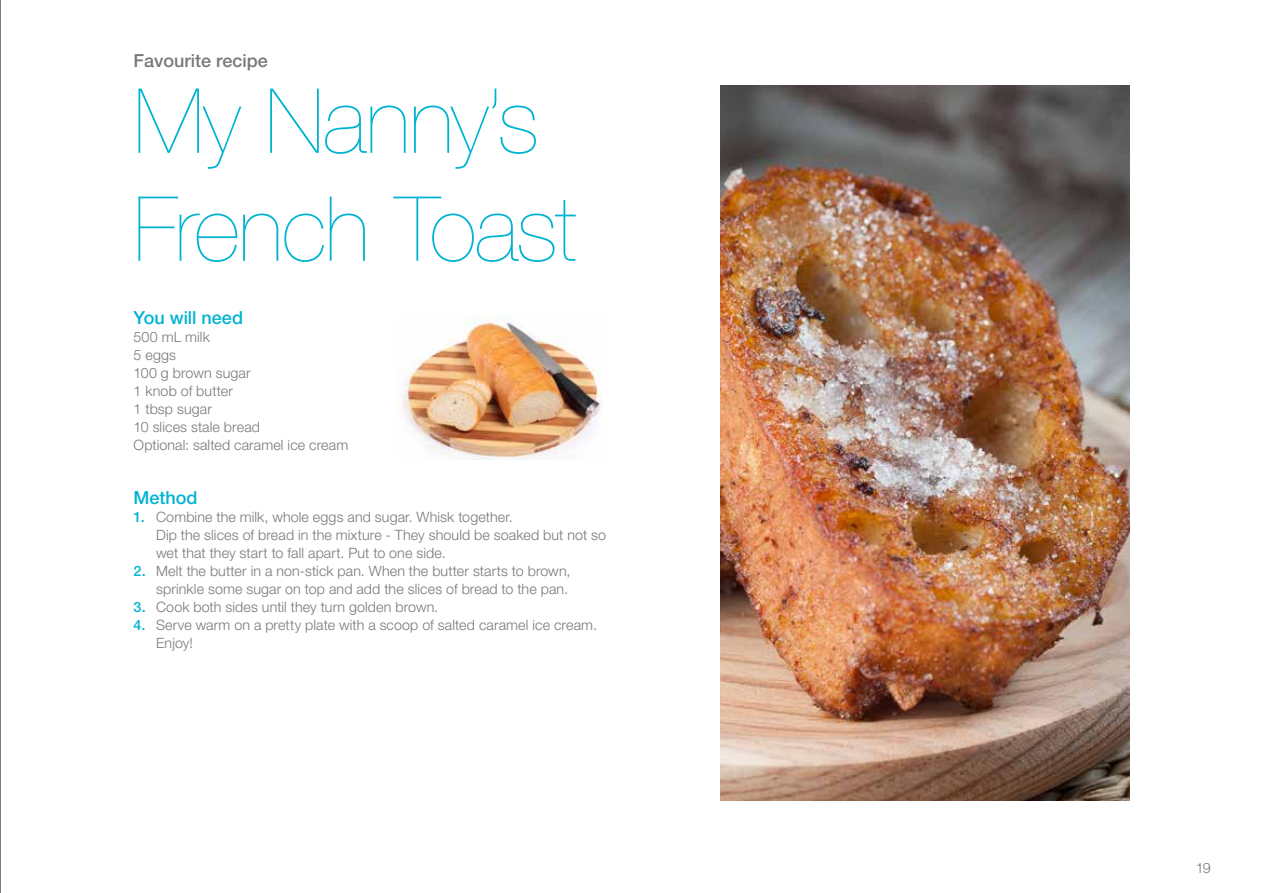
<style>
.page{position:relative;width:1263px;height:893px;background:#fff}
.page>*{position:absolute;margin:0;border:0;box-sizing:border-box;transform-origin:0 0}
.t1{font:200 90px/108px "Helvetica Neue LT Pro";letter-spacing:-.02em;color:#00b4d1}
.t2{font:500 18px "Helvetica Neue LT Pro";color:#00b4d1}
.t3{font:500 18px "Helvetica Neue LT Pro";color:#77787b}
.t4{font:300 14.25px/18px "Helvetica Neue LT Pro";letter-spacing:.01em;color:#77787b}
.s1{font-weight:500;color:#00b4d1}
</style>
<div class="page">
<hr style="left:0;top:0;width:1px;height:893px;background:#000">
<img style="left:397px;top:316px;width:205px;height:144px">
<img style="left:720px;top:85px;width:409px;height:716px">
<p class="t3" style="left:134px;top:50px;width:136px">Favourite recipe</p>
<h1 class="t1" style="left:134px;top:66px;width:445px">My Nanny’s<br>French Toast</h1>
<p class="t2" style="left:134px;top:307px;width:111px">You will need</p>
<p class="t4" style="left:134px;top:327px;width:216px">500 mL milk<br>5 eggs<br>100 g brown sugar<br>1 knob of butter<br>1 tbsp sugar<br>10 slices stale bread<br>Optional: salted caramel ice cream</p>
<p class="t2" style="left:134px;top:487px;width:65px">Method</p>
<p class="t4" style="left:156px;top:507px;width:451px;text-indent:-23px"><span class="s1">1.</span> Combine the milk, whole eggs and sugar. Whisk together.<br>Dip the slices of bread in the mixture - They should be soaked but not so wet that they start to fall apart. Put to one side.</p>
<p class="t4" style="left:134px;top:561px;width:438px;text-align:right"><span class="s1">2.</span> Melt the butter in a non-stick pan. When the butter starts to brown, sprinkle some sugar on top and add the slices of bread to the pan.</p>
<p class="t4" style="left:134px;top:597px;width:306px"><span class="s1">3.</span> Cook both sides until they turn golden brown.</p>
<p class="t4" style="left:156px;top:615px;width:442px;text-indent:-23px"><span class="s1">4.</span> Serve warm on a pretty plate with a scoop of salted caramel ice cream.<br>Enjoy!</p>
<p class="t4" style="left:1196px;top:858px;width:17px">19</p>
</div>
